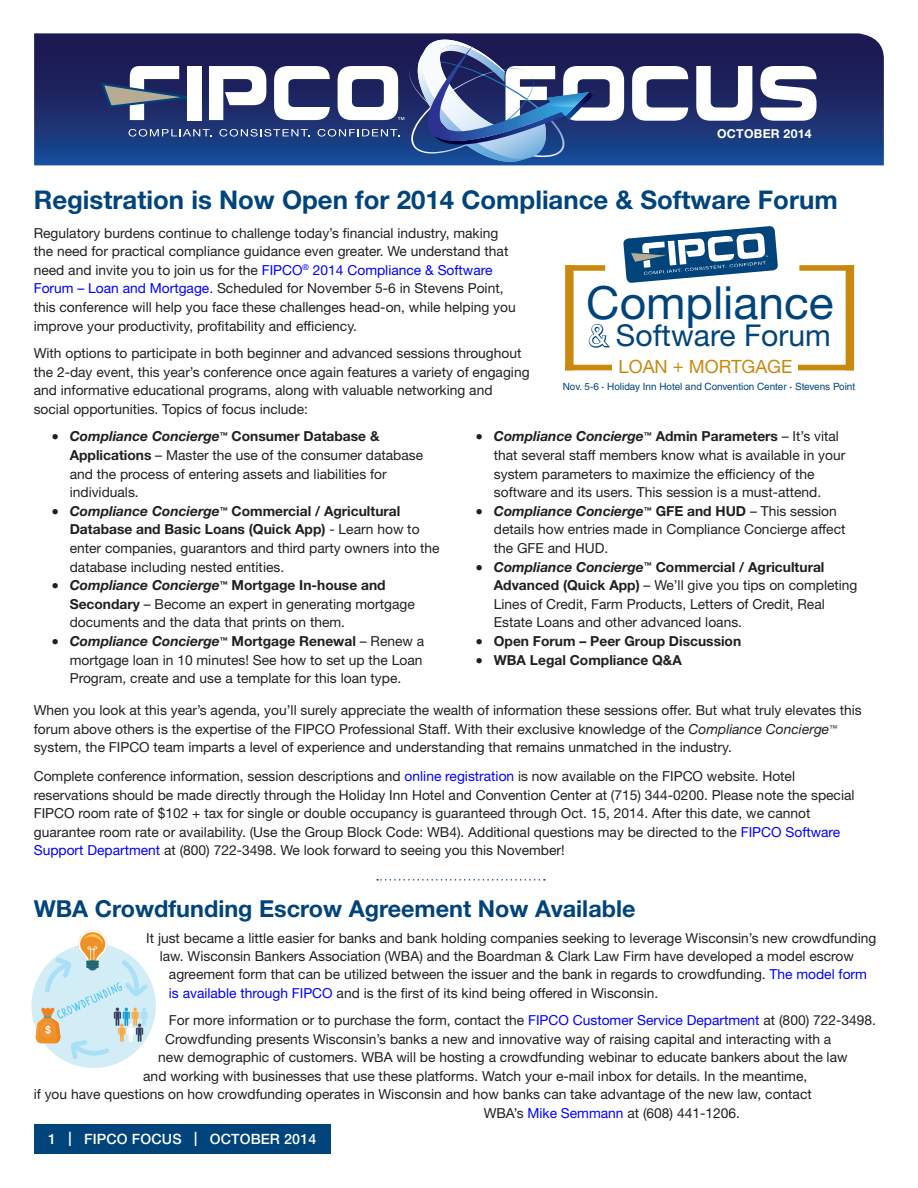
<style>
.page{position:relative;width:918px;height:1188px;background:#fff}
.page>*{position:absolute;margin:0;border:0;box-sizing:border-box;transform-origin:0 0}
.t1{font:45.75px "Helvetica Neue LT Std";color:#00447b}
.t2{font:30.15px "Helvetica Neue LT Std";color:#00447b}
.t3{font:700 25.8px "Helvetica Neue LT Std";color:#00447b}
.t4{font:700 23.4px "Helvetica Neue LT Std";color:#00447b}
.t5{font:18.3px "Helvetica Neue LT Std";color:#c8890e}
.t6{font:500 14.25px "Helvetica Neue LT Std";letter-spacing:.01em;color:#fff}
.t7{font:13.8px/18.6px "Helvetica Neue LT Std";color:#231f20}
.t8{font:700 13.8px "Helvetica Neue LT Std";color:#231f20}
.t9{font:700 12.3px "Helvetica Neue LT Std";letter-spacing:.02em;color:#fff}
.t10{font:9.9px "Helvetica LT Std";color:#00447b}
.s1{color:#00f}
.s2{font-weight:700;font-style:italic}
.s3{font-weight:700}
.s4{color:#fff}
.s5{font-style:italic}
</style>
<div class="page">
<div style="left:34px;top:1124px;width:297px;height:30px;background:#00447b"></div>
<svg style="left:34px;top:33px;width:850px;height:132px;background:#1e2f6e"></svg>
<svg style="left:632px;top:66px;width:56px;height:55px"></svg>
<svg style="left:696px;top:66px;width:56px;height:55px"></svg>
<svg style="left:760px;top:66px;width:57px;height:55px"></svg>
<svg style="left:99px;top:40px;width:525px;height:122px"></svg>
<svg style="left:377px;top:879px;width:168px;height:2px"></svg>
<div style="left:565px;top:365px;width:288px;height:5px;background:#c8890e"></div>
<svg style="left:588px;top:324px;width:22px;height:24px"></svg>
<div style="left:613px;top:360px;width:185px;height:20px;background:#fff"></div>
<svg style="left:623px;top:226px;width:155px;height:57px"></svg>
<div style="left:566px;top:265px;width:39px;height:6px;background:#c8890e"></div>
<div style="left:799px;top:265px;width:55px;height:6px;background:#c8890e"></div>
<div style="left:565px;top:265px;width:9px;height:105px;background:#c8890e"></div>
<div style="left:846px;top:265px;width:8px;height:105px;background:#c8890e"></div>
<svg style="left:31px;top:930px;width:125px;height:138px"></svg>
<p class="t9" style="left:717px;top:126px;width:96px">OCTOBER 2014</p>
<p class="t9" style="left:710px;top:126px;width:102px">FEBRUARY 2013</p>
<p class="t3" style="left:34px;top:184px;width:805px">Registration is Now Open for 2014 Compliance &amp; Software Forum</p>
<p class="t7" style="left:34px;top:223px;width:484px">Regulatory burdens continue to challenge today’s financial industry, making the need for practical compliance guidance even greater. We understand that need and invite you to join us for the <span class="s1">FIPCO</span><sup>®</sup> <span class="s1">2014 Compliance &amp; Software Forum – Loan and Mortgage</span>. Scheduled for November 5-6 in Stevens Point, this conference will help you face these challenges head-on, while helping you improve your productivity, profitability and efficiency.</p>
<p class="t7" style="left:34px;top:344px;width:497px">With options to participate in both beginner and advanced sessions throughout the 2-day event, this year’s conference once again features a variety of engaging and informative educational programs, along with valuable networking and social opportunities. Topics of focus include:</p>
<p class="t7" style="left:70px;top:427px;width:355px;text-indent:-18px">• <span class="s2">Compliance Concierge</span><sup>™</sup> <span class="s3">Consumer Database &amp; Applications</span> – Master the use of the consumer database and the process of entering assets and liabilities for individuals.</p>
<p class="t7" style="left:70px;top:501px;width:371px;text-indent:-18px">• <span class="s2">Compliance Concierge</span><sup>™</sup> <span class="s3">Commercial / Agricultural Database and Basic Loans (Quick App)</span> - Learn how to enter companies, guarantors and third party owners into the database including nested entities.</p>
<p class="t7" style="left:70px;top:576px;width:347px;text-indent:-18px">• <span class="s2">Compliance Concierge</span><sup>™</sup> <span class="s3">Mortgage In-house and<br>Secondary</span> – Become an expert in generating mortgage documents and the data that prints on them.</p>
<p class="t7" style="left:70px;top:632px;width:356px;text-indent:-18px">• <span class="s2">Compliance Concierge</span><sup>™</sup> <span class="s3">Mortgage Renewal</span> – Renew a mortgage loan in 10 minutes! See how to set up the Loan<br>Program, create and use a template for this loan type.</p>
<p class="t1" style="left:586px;top:276px;width:249px">Compliance</p>
<p class="t2" style="left:589px;top:318px;width:244px"><span class="s4">&amp;</span> Software Forum</p>
<p class="t5" style="left:619px;top:356px;width:175px">LOAN + MORTGAGE</p>
<p class="t10" style="left:563px;top:380px;width:294px">Nov. 5-6 <span class="s3">·</span> Holiday Inn Hotel and Convention Center <span class="s3">·</span> Stevens Point</p>
<p class="t7" style="left:494px;top:427px;width:353px;text-indent:-18px">• <span class="s2">Compliance Concierge</span><sup>™</sup> <span class="s3">Admin Parameters</span> – It’s vital that several staff members know what is available in your system parameters to maximize the efficiency of the software and its users. This session is a must-attend.</p>
<p class="t7" style="left:494px;top:501px;width:353px;text-indent:-18px">• <span class="s2">Compliance Concierge</span><sup>™</sup> <span class="s3">GFE and HUD</span> – This session details how entries made in Compliance Concierge affect the GFE and HUD.</p>
<p class="t7" style="left:494px;top:557px;width:365px;text-indent:-18px">• <span class="s2">Compliance Concierge</span><sup>™</sup> <span class="s3">Commercial / Agricultural Advanced (Quick App)</span> – We’ll give you tips on completing Lines of Credit, Farm Products, Letters of Credit, Real Estate Loans and other advanced loans.</p>
<p class="t8" style="left:476px;top:632px;width:267px">• Open Forum – Peer Group Discussion</p>
<p class="t8" style="left:476px;top:651px;width:208px">• WBA Legal Compliance Q&amp;A</p>
<p class="t7" style="left:34px;top:701px;width:830px">When you look at this year’s agenda, you’ll surely appreciate the wealth of information these sessions offer. But what truly elevates this forum above others is the expertise of the FIPCO Professional Staff. With their exclusive knowledge of the <span class="s5">Compliance Concierge</span><sup>™ </sup>system, the FIPCO team imparts a level of experience and understanding that remains unmatched in the industry.</p>
<p class="t7" style="left:34px;top:767px;width:822px">Complete conference information, session descriptions and <span class="s1">online registration</span> is now available on the FIPCO website. Hotel reservations should be made directly through the Holiday Inn Hotel and Convention Center at (715) 344-0200. Please note the special FIPCO room rate of $102 + tax for single or double occupancy is guaranteed through Oct. 15, 2014. After this date, we cannot guarantee room rate or availability. (Use the Group Block Code: WB4). Additional questions may be directed to the <span class="s1">FIPCO Software Support Department</span> at (800) 722-3498. We look forward to seeing you this November!</p>
<p class="t4" style="left:34px;top:894px;width:603px">WBA Crowdfunding Escrow Agreement Now Available</p>
<p class="t7" style="left:160px;top:928px;width:718px;text-indent:-13px">It just became a little easier for banks and bank holding companies seeking to leverage Wisconsin’s new crowdfunding law. Wisconsin Bankers Association (WBA) and the Boardman &amp; Clark Law Firm have developed a model escrow</p>
<p class="t7" style="left:169px;top:965px;width:700px">agreement form that can be utilized between the issuer and the bank in regards to crowdfunding. <span class="s1">The model form</span></p>
<p class="t7" style="left:169px;top:984px;width:491px"><span class="s1">is available through FIPCO</span> and is the first of its kind being offered in Wisconsin.</p>
<p class="t7" style="left:169px;top:1011px;width:709px">For more information or to purchase the form, contact the <span class="s1">FIPCO Customer Service Department</span> at (800) 722-3498.</p>
<p class="t7" style="left:165px;top:1029px;width:668px">Crowdfunding presents Wisconsin’s banks a new and innovative way of raising capital and interacting with a</p>
<p class="t7" style="left:158px;top:1048px;width:691px">new demographic of customers. WBA will be hosting a crowdfunding webinar to educate bankers about the law</p>
<p class="t7" style="left:143px;top:1066px;width:666px">and working with businesses that use these platforms. Watch your e-mail inbox for details. In the meantime,</p>
<p class="t7" style="left:34px;top:1085px;width:780px">if you have questions on how crowdfunding operates in Wisconsin and how banks can take advantage of the new law, contact</p>
<p class="t7" style="left:484px;top:1103px;width:258px">WBA’s <span class="s1">Mike Semmann</span> at (608) 441-1206.</p>
<p class="t6" style="left:48px;top:1131px;width:270px">1 | FIPCO FOCUS | OCTOBER 2014</p>
</div>
